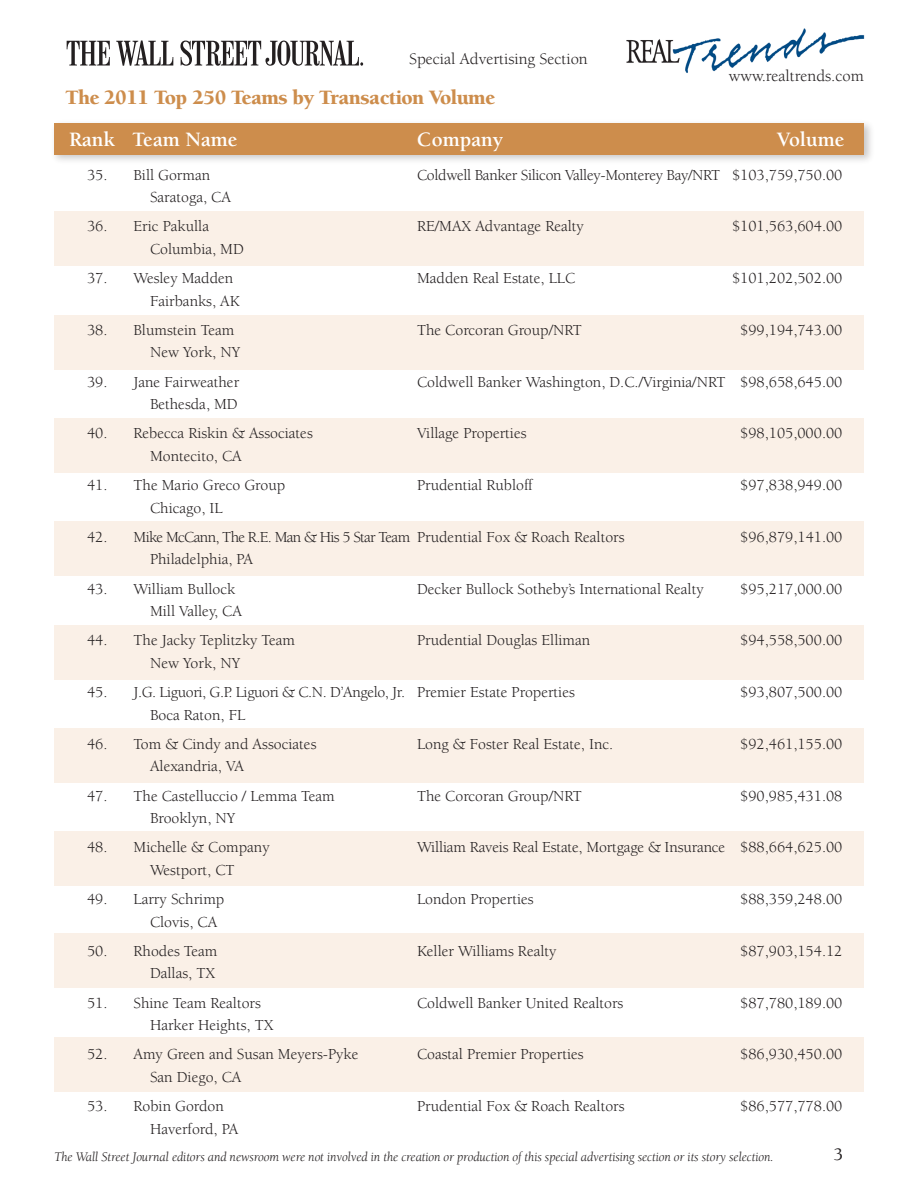
<style>
.page{position:relative;width:918px;height:1188px;background:#fff}
.page>*{position:absolute;margin:0;border:0;box-sizing:border-box;transform-origin:0 0}
.t1{font:900 21px "Berkeley";letter-spacing:-.025em;color:#cd8d4c}
.t2{font:700 21px "Berkeley";color:#fff}
.t3{font:16.5px "Berkeley";color:#231f20}
.t4{font:15.75px "Berkeley";color:#231f20}
.t5{font:15.75px "Berkeley";letter-spacing:-.02em;color:#231f20}
.t6{font:italic 13.5px "Berkeley";letter-spacing:-.01em;color:#231f20}
</style>
<div class="page">
<div style="left:54px;top:212px;width:810px;height:54px;background:#faf0e7"></div>
<div style="left:54px;top:315px;width:810px;height:54px;background:#faf0e7"></div>
<div style="left:54px;top:418px;width:810px;height:55px;background:#faf0e7"></div>
<div style="left:54px;top:522px;width:810px;height:54px;background:#faf0e7"></div>
<div style="left:54px;top:625px;width:810px;height:54px;background:#faf0e7"></div>
<div style="left:54px;top:728px;width:810px;height:55px;background:#faf0e7"></div>
<div style="left:54px;top:832px;width:810px;height:54px;background:#faf0e7"></div>
<div style="left:49px;top:118px;width:827px;height:48px;background:#231f20;opacity:.25"></div>
<div style="left:54px;top:123px;width:810px;height:32px;background:#cd8d4c"></div>
<div style="left:54px;top:934px;width:810px;height:54px;background:#faf0e7"></div>
<div style="left:54px;top:1037px;width:810px;height:54px;background:#faf0e7"></div>
<svg style="left:67px;top:41px;width:43px;height:25px"></svg>
<svg style="left:116px;top:41px;width:57px;height:25px"></svg>
<svg style="left:180px;top:41px;width:183px;height:25px"></svg>
<img style="left:626px;top:28px;width:239px;height:45px">
<p class="t3" style="left:409px;top:50px;width:180px">Special Advertising Section</p>
<p class="t3" style="left:729px;top:67px;width:137px">www.realtrends.com</p>
<h1 class="t1" style="left:66px;top:86px;width:431px">The 2011 Top 250 Teams by Transaction Volume</h1>
<h1 class="t2" style="left:69px;top:129px;width:170px">Rank Team Name</h1>
<h1 class="t2" style="left:417px;top:129px;width:88px">Company</h1>
<h1 class="t2" style="left:777px;top:129px;width:69px">Volume</h1>
<p class="t4" style="left:87px;top:166px;width:125px">35. Bill Gorman</p>
<p class="t5" style="left:417px;top:166px;width:427px">Coldwell Banker Silicon Valley-Monterey Bay/NRT $103,759,750.00</p>
<p class="t4" style="left:150px;top:189px;width:83px">Saratoga, CA</p>
<p class="t4" style="left:87px;top:218px;width:123px">36. Eric Pakulla</p>
<p class="t4" style="left:417px;top:218px;width:168px">RE/MAX Advantage Realty</p>
<p class="t4" style="left:732px;top:218px;width:112px">$101,563,604.00</p>
<p class="t4" style="left:150px;top:241px;width:95px">Columbia, MD</p>
<p class="t4" style="left:87px;top:270px;width:148px">37. Wesley Madden</p>
<p class="t4" style="left:417px;top:270px;width:160px">Madden Real Estate, LLC</p>
<p class="t4" style="left:732px;top:270px;width:112px">$101,202,502.00</p>
<p class="t4" style="left:150px;top:292px;width:91px">Fairbanks, AK</p>
<p class="t4" style="left:87px;top:322px;width:149px">38. Blumstein Team</p>
<p class="t4" style="left:417px;top:322px;width:166px">The Corcoran Group/NRT</p>
<p class="t4" style="left:740px;top:322px;width:104px">$99,194,743.00</p>
<p class="t4" style="left:150px;top:344px;width:92px">New York, NY</p>
<p class="t4" style="left:87px;top:373px;width:154px">39. Jane Fairweather</p>
<p class="t4" style="left:417px;top:373px;width:427px">Coldwell Banker Washington, D.C./Virginia/NRT $98,658,645.00</p>
<p class="t4" style="left:150px;top:396px;width:89px">Bethesda, MD</p>
<p class="t4" style="left:87px;top:425px;width:227px">40. Rebecca Riskin &amp; Associates</p>
<p class="t4" style="left:417px;top:425px;width:111px">Village Properties</p>
<p class="t4" style="left:740px;top:425px;width:104px">$98,105,000.00</p>
<p class="t4" style="left:150px;top:448px;width:93px">Montecito, CA</p>
<p class="t4" style="left:87px;top:477px;width:200px">41. The Mario Greco Group</p>
<p class="t4" style="left:417px;top:477px;width:117px">Prudential Rubloff</p>
<p class="t4" style="left:740px;top:477px;width:104px">$97,838,949.00</p>
<p class="t4" style="left:150px;top:499px;width:74px">Chicago, IL</p>
<p class="t4" style="left:87px;top:529px;width:539px">42. Mike McCann, The R.E. Man &amp; His 5 Star Team Prudential Fox &amp; Roach Realtors</p>
<p class="t4" style="left:740px;top:529px;width:104px">$96,879,141.00</p>
<p class="t4" style="left:150px;top:551px;width:105px">Philadelphia, PA</p>
<p class="t4" style="left:87px;top:580px;width:150px">43. William Bullock</p>
<p class="t4" style="left:417px;top:580px;width:288px">Decker Bullock Sotheby’s International Realty</p>
<p class="t4" style="left:740px;top:580px;width:104px">$95,217,000.00</p>
<p class="t4" style="left:150px;top:603px;width:94px">Mill Valley, CA</p>
<p class="t4" style="left:87px;top:632px;width:210px">44. The Jacky Teplitzky Team</p>
<p class="t4" style="left:417px;top:632px;width:175px">Prudential Douglas Elliman</p>
<p class="t4" style="left:740px;top:632px;width:104px">$94,558,500.00</p>
<p class="t4" style="left:150px;top:655px;width:92px">New York, NY</p>
<p class="t4" style="left:87px;top:684px;width:489px">45. J.G. Liguori, G.P. Liguori &amp; C.N. D’Angelo, Jr. Premier Estate Properties</p>
<p class="t4" style="left:740px;top:684px;width:104px">$93,807,500.00</p>
<p class="t4" style="left:150px;top:706px;width:97px">Boca Raton, FL</p>
<p class="t4" style="left:87px;top:736px;width:231px">46. Tom &amp; Cindy and Associates</p>
<p class="t4" style="left:417px;top:736px;width:198px">Long &amp; Foster Real Estate, Inc.</p>
<p class="t4" style="left:740px;top:736px;width:104px">$92,461,155.00</p>
<p class="t4" style="left:150px;top:758px;width:96px">Alexandria, VA</p>
<p class="t4" style="left:87px;top:787px;width:249px">47. The Castelluccio / Lemma Team</p>
<p class="t4" style="left:417px;top:787px;width:166px">The Corcoran Group/NRT</p>
<p class="t4" style="left:740px;top:787px;width:104px">$90,985,431.08</p>
<p class="t4" style="left:150px;top:810px;width:87px">Brooklyn, NY</p>
<p class="t4" style="left:87px;top:839px;width:184px">48. Michelle &amp; Company</p>
<p class="t4" style="left:417px;top:839px;width:427px">William Raveis Real Estate, Mortgage &amp; Insurance $88,664,625.00</p>
<p class="t4" style="left:150px;top:862px;width:86px">Westport, CT</p>
<p class="t4" style="left:87px;top:891px;width:139px">49. Larry Schrimp</p>
<p class="t4" style="left:417px;top:891px;width:118px">London Properties</p>
<p class="t4" style="left:740px;top:891px;width:104px">$88,359,248.00</p>
<p class="t4" style="left:150px;top:913px;width:69px">Clovis, CA</p>
<p class="t4" style="left:87px;top:943px;width:132px">50. Rhodes Team</p>
<p class="t4" style="left:417px;top:943px;width:141px">Keller Williams Realty</p>
<p class="t4" style="left:740px;top:943px;width:104px">$87,903,154.12</p>
<p class="t4" style="left:150px;top:965px;width:67px">Dallas, TX</p>
<p class="t4" style="left:87px;top:994px;width:175px">51. Shine Team Realtors</p>
<p class="t4" style="left:417px;top:994px;width:208px">Coldwell Banker United Realtors</p>
<p class="t4" style="left:740px;top:994px;width:104px">$87,780,189.00</p>
<p class="t4" style="left:150px;top:1017px;width:125px">Harker Heights, TX</p>
<p class="t4" style="left:87px;top:1046px;width:273px">52. Amy Green and Susan Meyers-Pyke</p>
<p class="t4" style="left:417px;top:1046px;width:168px">Coastal Premier Properties</p>
<p class="t4" style="left:740px;top:1046px;width:104px">$86,930,450.00</p>
<p class="t4" style="left:150px;top:1069px;width:93px">San Diego, CA</p>
<p class="t4" style="left:87px;top:1098px;width:138px">53. Robin Gordon</p>
<p class="t4" style="left:417px;top:1098px;width:209px">Prudential Fox &amp; Roach Realtors</p>
<p class="t4" style="left:740px;top:1098px;width:104px">$86,577,778.00</p>
<p class="t4" style="left:150px;top:1120px;width:90px">Haverford, PA</p>
<p class="t6" style="left:54px;top:1150px;width:721px">The Wall Street Journal editors and newsroom were not involved in the creation or production of this special advertising section or its story selection.</p>
</div>
